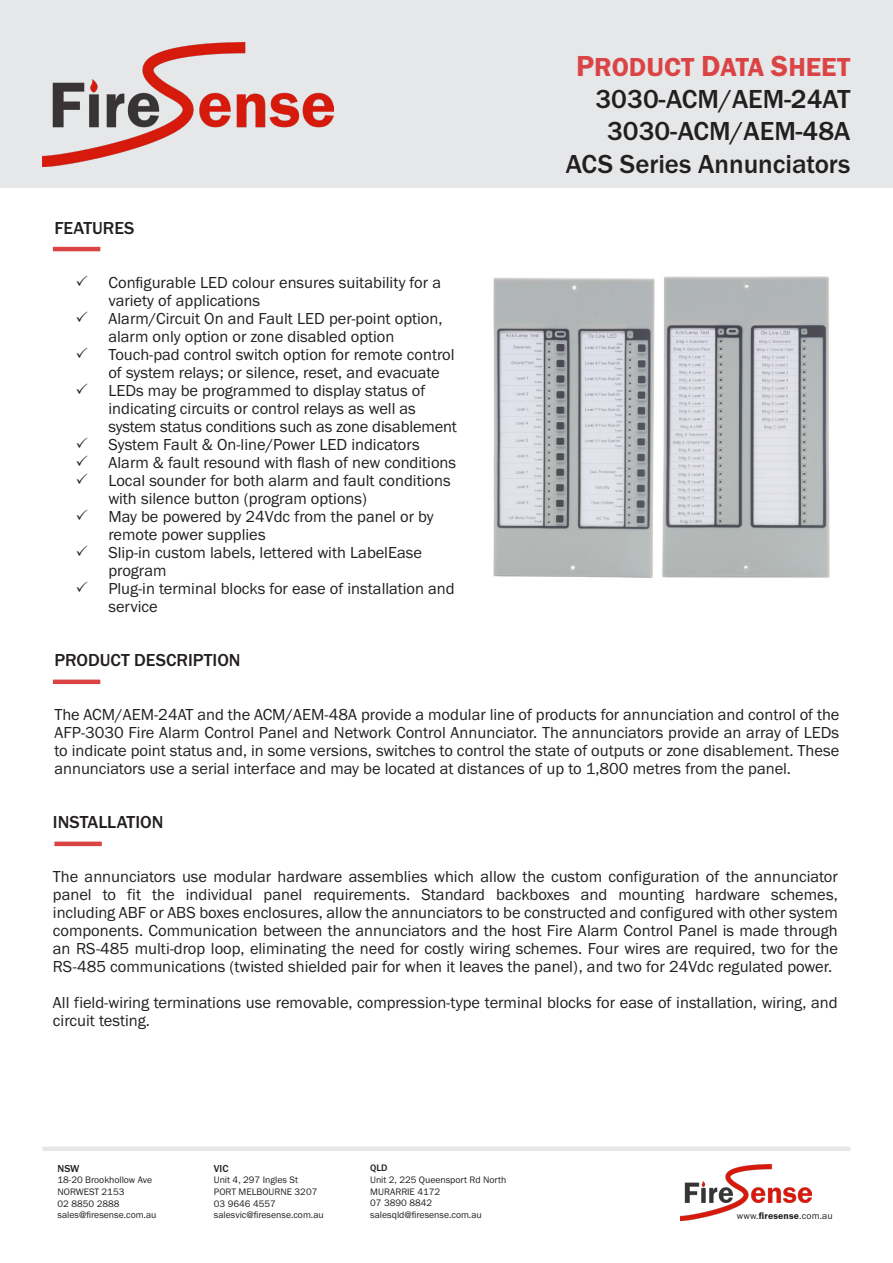
<style>
.page{position:relative;width:893px;height:1263px;background:#fff}
.page>*{position:absolute;margin:0;border:0;box-sizing:border-box;transform-origin:0 0}
.t1{font:500 27px "Franklin Gothic URW";color:#231f20}
.t2{font:27px "Franklin Gothic URW Dem";color:#db4445}
.t3{font:500 18px "Franklin Gothic URW";color:#231f20}
.t4{font:16.5px/18px "Franklin Gothic URW Boo";color:#231f20;text-align:justify}
.t5{font:500 10.5px "Franklin Gothic URW";color:#231f20}
.t6{font:9.75px/11.7px "Franklin Gothic URW Boo";color:#231f20}
.t7{font:500 9.75px "Franklin Gothic URW";color:#231f20}
.s1{font-size:30px}
.s2{font-family:"Franklin Gothic URW Dem"}
</style>
<div class="page">
<div style="left:0;top:0;width:893px;height:187px;background:#e6e7e9"></div>
<img style="left:43px;top:43px;width:290px;height:123px">
<img style="left:680px;top:1165px;width:131px;height:55px">
<div style="left:43px;top:1146px;width:807px;height:5px;background:#e6e7e9"></div>
<hr style="left:53px;top:247px;width:47px;height:4px;background:#db4445">
<hr style="left:53px;top:680px;width:47px;height:4px;background:#db4445">
<hr style="left:54px;top:842px;width:48px;height:4px;background:#db4445">
<img style="left:493px;top:276px;width:337px;height:302px">
<h1 class="t2" style="left:576px;top:50px;width:276px"><span class="s1">P</span>RODUCT <span class="s1">D</span>ATA <span class="s1">S</span>HEET</h1>
<p class="t3" style="left:54px;top:217px;width:82px">FEATURES</p>
<p class="t4" style="left:76px;top:273px;width:367px">✓ Configurable LED colour ensures suitability for a</p>
<p class="t4" style="left:108px;top:291px;width:153px">variety of applications</p>
<p class="t4" style="left:76px;top:309px;width:368px">✓ Alarm/Circuit On and Fault LED per-point option,</p>
<p class="t4" style="left:108px;top:327px;width:288px">alarm only option or zone disabled option</p>
<p class="t4" style="left:76px;top:345px;width:380px">✓ Touch-pad control switch option for remote control</p>
<p class="t4" style="left:108px;top:363px;width:333px">of system relays; or silence, reset, and evacuate</p>
<p class="t4" style="left:76px;top:381px;width:351px">✓ LEDs may be programmed to display status of</p>
<p class="t4" style="left:108px;top:399px;width:309px">indicating circuits or control relays as well as</p>
<p class="t4" style="left:108px;top:417px;width:350px">system status conditions such as zone disablement</p>
<p class="t4" style="left:76px;top:435px;width:345px">✓ System Fault &amp; On-line/Power LED indicators</p>
<p class="t4" style="left:76px;top:453px;width:382px">✓ Alarm &amp; fault resound with flash of new conditions</p>
<p class="t4" style="left:76px;top:471px;width:376px">✓ Local sounder for both alarm and fault conditions</p>
<p class="t4" style="left:108px;top:489px;width:260px">with silence button (program options)</p>
<p class="t4" style="left:76px;top:507px;width:360px">✓ May be powered by 24Vdc from the panel or by</p>
<p class="t4" style="left:108px;top:525px;width:159px">remote power supplies</p>
<p class="t4" style="left:76px;top:543px;width:348px">✓ Slip-in custom labels, lettered with LabelEase</p>
<p class="t4" style="left:108px;top:561px;width:60px">program</p>
<p class="t4" style="left:76px;top:579px;width:381px">✓ Plug-in terminal blocks for ease of installation and</p>
<p class="t4" style="left:108px;top:597px;width:51px">service</p>
<p class="t3" style="left:54px;top:649px;width:188px">PRODUCT DESCRIPTION</p>
<p class="t1" style="left:595px;top:82px;width:256px">3030-ACM/AEM-24AT</p>
<p class="t1" style="left:607px;top:115px;width:245px">3030-ACM/AEM-48A</p>
<p class="t1" style="left:566px;top:147px;width:286px">ACS Series Annunciators</p>
<p class="t4" style="left:54px;top:705px;width:787px">The ACM/AEM-24AT and the ACM/AEM-48A provide a modular line of products for annunciation and control of the AFP-3030 Fire Alarm Control Panel and Network Control Annunciator. The annunciators provide an array of LEDs to indicate point status and, in some versions, switches to control the state of outputs or zone disablement. These annunciators use a serial interface and may be located at distances of up to 1,800 metres from the panel.</p>
<p class="t3" style="left:53px;top:811px;width:112px">INSTALLATION</p>
<p class="t4" style="left:53px;top:867px;width:786px">The annunciators use modular hardware assemblies which allow the custom configuration of the annunciator panel to fit the individual panel requirements. Standard backboxes and mounting hardware schemes, including ABF or ABS boxes enclosures, allow the annunciators to be constructed and configured with other system components. Communication between the annunciators and the host Fire Alarm Control Panel is made through an RS-485 multi-drop loop, eliminating the need for costly wiring schemes. Four wires are required, two for the RS-485 communications (twisted shielded pair for when it leaves the panel), and two for 24Vdc regulated power.</p>
<p class="t4" style="left:53px;top:993px;width:786px">All field-wiring terminations use removable, compression-type terminal blocks for ease of installation, wiring, and circuit testing.</p>
<p class="t5" style="left:58px;top:1162px;width:23px">NSW</p>
<p class="t6" style="left:58px;top:1174px;width:100px">18-20 Brookhollow Ave<br>NORWEST 2153<br>02 8850 2888 sales@firesense.com.au</p>
<p class="t5" style="left:214px;top:1162px;width:16px">VIC</p>
<p class="t6" style="left:214px;top:1174px;width:111px">Unit 4, 297 Ingles St<br>PORT MELBOURNE 3207<br>03 9646 4557 salesvic@firesense.com.au</p>
<p class="t7" style="left:370px;top:1162px;width:19px">QLD</p>
<p class="t6" style="left:370px;top:1173px;width:138px">Unit 2, 225 Queensport Rd North<br>MURARRIE 4172<br>07 3890 8842 salesqld@firesense.com.au</p>
<p class="t6" style="left:737px;top:1209px;width:98px">www.<span class="s2">firesense</span>.com.au</p>
</div>
